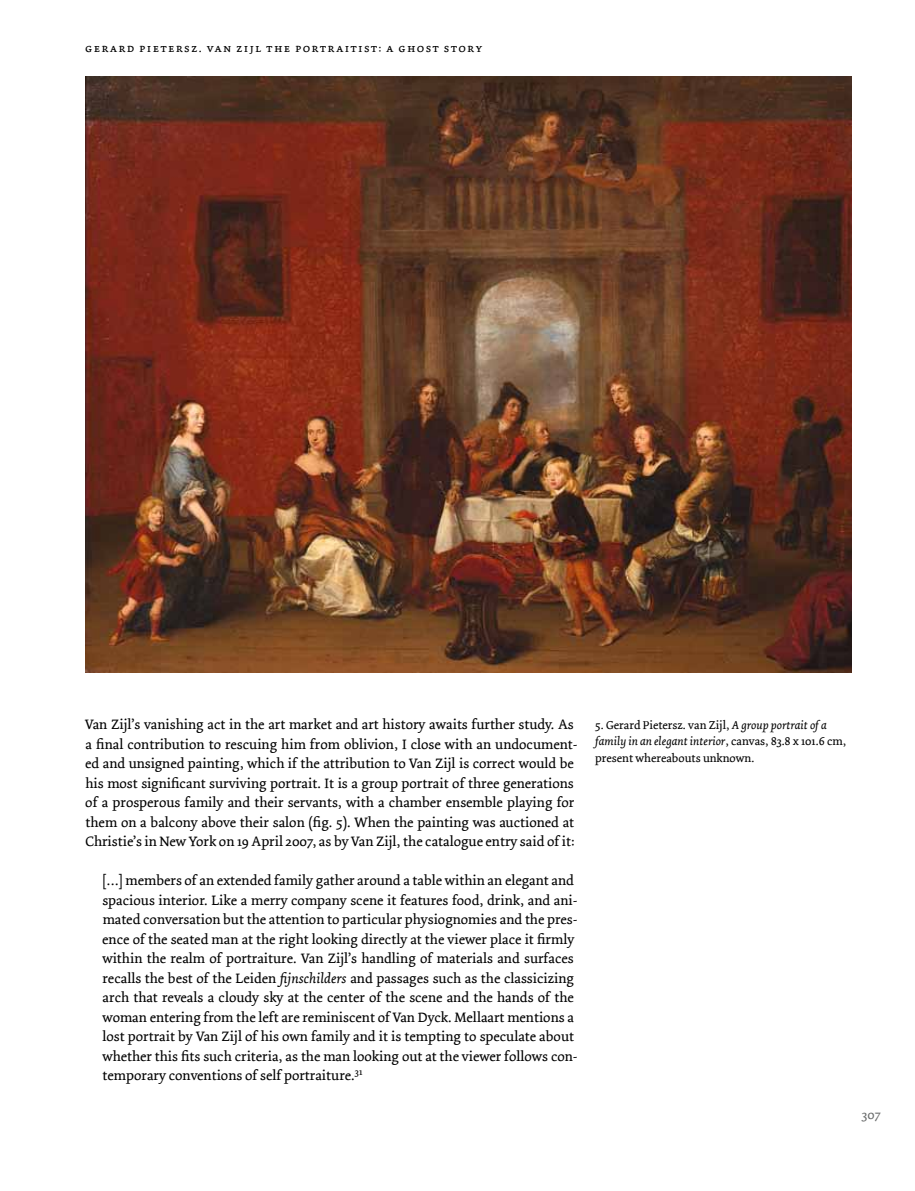
<style>
.page{position:relative;width:915px;height:1191px;background:#fff}
.page>*{position:absolute;margin:0;border:0;box-sizing:border-box;transform-origin:0 0}
.t1{font:14.25px/19.5px "Dolly";color:#000}
.t2{font:13.5px "Dolly";color:#6a6c6c}
.t3{font:12px/16.5px "Dolly";color:#000}
.t4{font:12px "Dolly Small Caps";letter-spacing:.1em;color:#000}
.s1{font-style:italic}
</style>
<div class="page">
<img style="left:85px;top:77px;width:766px;height:595px">
<p class="t4" style="left:85px;top:41px;width:399px">gerard pietersz. van zijl the portraitist: a ghost story</p>
<p class="t1" style="left:85px;top:715px;width:494px">Van Zijl’s vanishing act in the art market and art history awaits further study. As a final contribution to rescuing him from oblivion, I close with an undocument&shy;ed and unsigned painting, which if the attribution to Van Zijl is correct would be his most significant surviving portrait. It is a group portrait of three generations of a prosperous family and their servants, with a chamber ensemble playing for them on a balcony above their salon (fig. 5). When the painting was auctioned at Christie’s in New York on 19 April 2007, as by Van Zijl, the catalogue entry said of it:</p>
<p class="t1" style="left:102px;top:871px;width:477px">[…] members of an extended family gather around a table within an elegant and spacious interior. Like a merry company scene it features food, drink, and ani&shy;mated conversation but the attention to particular physiognomies and the pres&shy;ence of the seated man at the right looking directly at the viewer place it firmly within the realm of portraiture. Van Zijl’s handling of materials and surfaces recalls the best of the Leiden <span class="s1">fijnschilders</span> and passages such as the classicizing arch that reveals a cloudy sky at the center of the scene and the hands of the woman entering from the left are reminiscent of Van Dyck. Mellaart mentions a lost portrait by Van Zijl of his own family and it is tempting to speculate about whether this fits such criteria, as the man looking out at the viewer follows con&shy;temporary conventions of self portraiture.<sup>31</sup></p>
<p class="t3" style="left:595px;top:717px;width:252px">5. Gerard Pietersz. van Zijl, <span class="s1">A group portrait of a family in an elegant interior</span>, canvas, 83.8 x 101.6 cm, present whereabouts unknown.</p>
<p class="t2" style="left:861px;top:1106px;width:21px">307</p>
</div>
